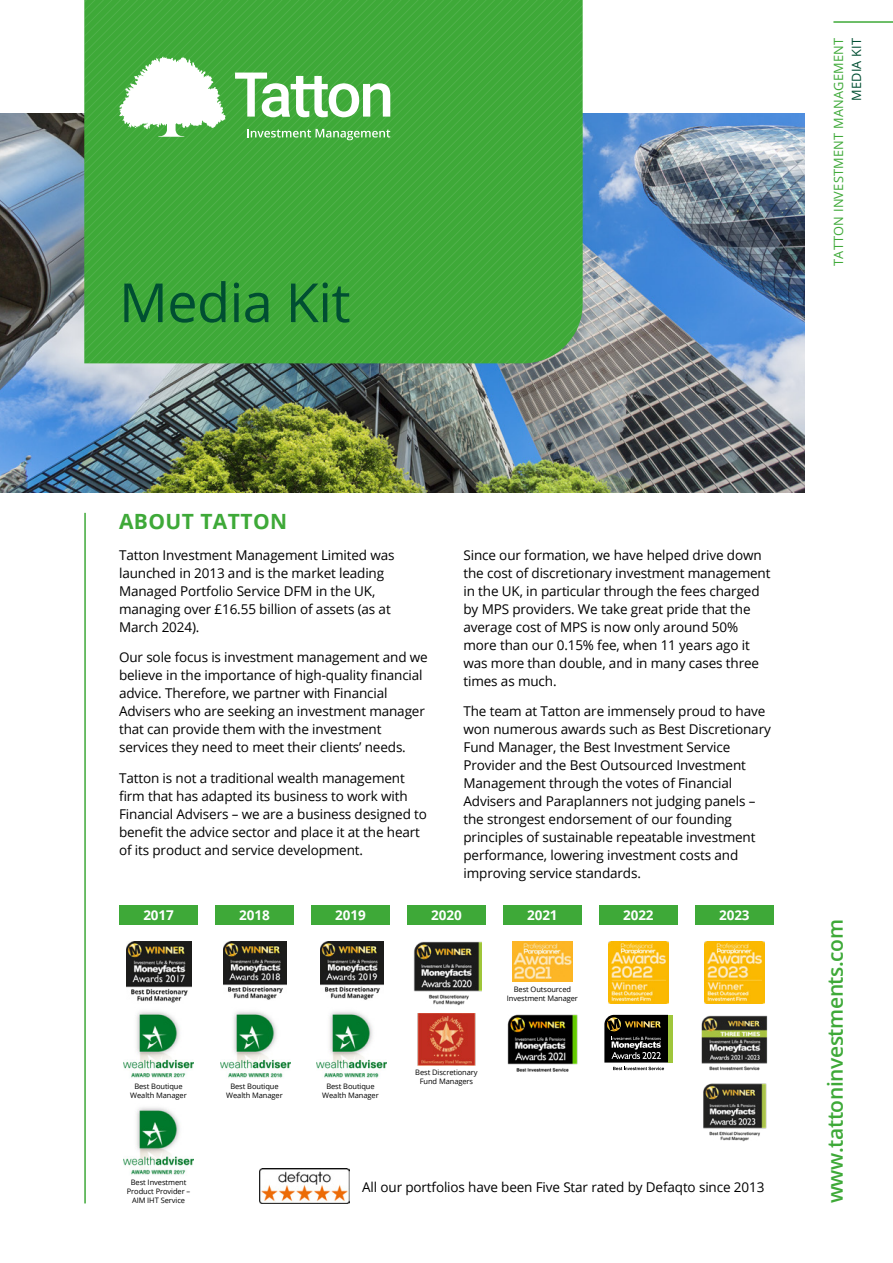
<style>
.page{position:relative;width:893px;height:1263px;background:#fff}
.page>*{position:absolute;margin:0;border:0;box-sizing:border-box;transform-origin:0 0}
.t1{font:54px "Open Sans";letter-spacing:-.01em;color:#004e32}
.t2{font:600 21px "Open Sans";letter-spacing:-.02em;color:#3ea938}
.t3{font:700 21px "Open Sans";letter-spacing:.02em;color:#3ea938}
.t4{font:13.5px/18px "Open Sans";letter-spacing:-.01em;color:#000}
.t5{font:700 13.5px "Open Sans";letter-spacing:-.01em;color:#fff}
.t6{font:12.75px "Open Sans";letter-spacing:.02em;color:#3ea938}
.t7{font:12.75px "Open Sans";letter-spacing:.02em;color:#004e32}
.t8{font:7.5px/9px "Open Sans";letter-spacing:-.01em;color:#000;text-align:center}
</style>
<div class="page">
<img style="left:0;top:114px;width:804px;height:378px">
<hr style="left:84px;top:513px;width:2px;height:690px;background:#3ea938">
<svg style="left:227px;top:0;width:9px;height:363px;background:#40aa3a"></svg>
<svg style="left:236px;top:0;width:8px;height:363px;background:#41aa3b"></svg>
<svg style="left:244px;top:0;width:9px;height:363px;background:#41aa3b"></svg>
<svg style="left:253px;top:0;width:8px;height:363px;background:#41aa3b"></svg>
<svg style="left:261px;top:0;width:9px;height:363px;background:#40aa3b"></svg>
<svg style="left:270px;top:0;width:8px;height:363px;background:#40aa3b"></svg>
<svg style="left:278px;top:0;width:9px;height:363px;background:#40aa3a"></svg>
<svg style="left:287px;top:0;width:8px;height:363px;background:#40aa3a"></svg>
<svg style="left:295px;top:0;width:9px;height:363px;background:#40aa3a"></svg>
<svg style="left:304px;top:0;width:8px;height:363px;background:#40aa3a"></svg>
<svg style="left:312px;top:0;width:9px;height:363px;background:#40aa3a"></svg>
<svg style="left:321px;top:0;width:8px;height:363px;background:#40aa3b"></svg>
<svg style="left:329px;top:0;width:9px;height:363px;background:#40aa3a"></svg>
<svg style="left:338px;top:0;width:8px;height:363px;background:#40aa3a"></svg>
<svg style="left:346px;top:0;width:9px;height:363px;background:#40aa3a"></svg>
<svg style="left:355px;top:0;width:8px;height:363px;background:#40aa3a"></svg>
<svg style="left:363px;top:0;width:9px;height:363px;background:#40aa3a"></svg>
<svg style="left:372px;top:0;width:8px;height:363px;background:#40aa3a"></svg>
<svg style="left:380px;top:0;width:9px;height:363px;background:#40aa3a"></svg>
<svg style="left:389px;top:0;width:8px;height:363px;background:#41aa3b"></svg>
<svg style="left:397px;top:0;width:9px;height:363px;background:#40aa3a"></svg>
<svg style="left:406px;top:0;width:8px;height:363px;background:#40aa3a"></svg>
<svg style="left:414px;top:0;width:9px;height:363px;background:#40aa3a"></svg>
<svg style="left:423px;top:0;width:8px;height:363px;background:#40aa3a"></svg>
<svg style="left:431px;top:0;width:9px;height:363px;background:#40aa3a"></svg>
<svg style="left:440px;top:0;width:8px;height:363px;background:#40aa3a"></svg>
<svg style="left:448px;top:0;width:9px;height:363px;background:#40aa3a"></svg>
<svg style="left:457px;top:0;width:8px;height:363px;background:#40aa3a"></svg>
<svg style="left:465px;top:0;width:118px;height:363px;background:#42a93c"></svg>
<svg style="left:84px;top:0;width:142px;height:363px;background:#55b350"></svg>
<svg style="left:235px;top:73px;width:155px;height:44px"></svg>
<svg style="left:247px;top:129px;width:143px;height:11px;background:#75c171"></svg>
<img style="left:260px;top:1169px;width:90px;height:34px">
<img style="left:224px;top:942px;width:63px;height:58px">
<img style="left:126px;top:942px;width:66px;height:61px">
<img style="left:220px;top:1011px;width:70px;height:67px">
<img style="left:124px;top:1011px;width:70px;height:67px">
<img style="left:124px;top:1107px;width:69px;height:68px">
<img style="left:413px;top:941px;width:68px;height:65px">
<img style="left:418px;top:1013px;width:57px;height:52px">
<div style="left:407px;top:905px;width:79px;height:20px;background:#3ea938"></div>
<div style="left:503px;top:905px;width:79px;height:20px;background:#3ea938"></div>
<div style="left:215px;top:905px;width:79px;height:20px;background:#3ea938"></div>
<img style="left:320px;top:942px;width:63px;height:58px">
<img style="left:317px;top:1011px;width:69px;height:67px">
<div style="left:311px;top:905px;width:79px;height:20px;background:#3ea938"></div>
<div style="left:119px;top:905px;width:79px;height:20px;background:#3ea938"></div>
<img style="left:512px;top:942px;width:61px;height:40px">
<img style="left:507px;top:1014px;width:71px;height:58px">
<div style="left:599px;top:905px;width:79px;height:20px;background:#3ea938"></div>
<div style="left:695px;top:905px;width:79px;height:20px;background:#3ea938"></div>
<hr style="left:668px;top:1015px;width:4px;height:47px;background:#9fc63b">
<svg style="left:604px;top:1015px;width:64px;height:55px;background:#46443d"></svg>
<img style="left:701px;top:1015px;width:67px;height:56px">
<img style="left:703px;top:1083px;width:64px;height:59px">
<img style="left:608px;top:942px;width:61px;height:61px">
<img style="left:704px;top:942px;width:60px;height:61px">
<hr style="left:833px;top:21px;width:60px;height:2px;background:#3ea938">
<h1 class="t1" style="left:119px;top:265px;width:233px">Media Kit</h1>
<p class="t6" style="left:830px;top:266px;width:230px;rotate:-90deg">TATTON INVESTMENT MANAGEMENT</p>
<p class="t7" style="left:848px;top:101px;width:65px;rotate:-90deg">MEDIA KIT</p>
<h2 class="t3" style="left:119px;top:506px;width:170px">ABOUT TATTON</h2>
<p class="t4" style="left:119px;top:545px;width:277px">Tatton Investment Management Limited was launched in 2013 and is the market leading Managed Portfolio Service DFM in the UK, managing over £16.55 billion of assets (as at March 2024).</p>
<p class="t4" style="left:119px;top:648px;width:310px">Our sole focus is investment management and we believe in the importance of high-quality financial advice. Therefore, we partner with Financial Advisers who are seeking an investment manager that can provide them with the investment services they need to meet their clients’ needs.</p>
<p class="t4" style="left:119px;top:769px;width:309px">Tatton is not a traditional wealth management firm that has adapted its business to work with Financial Advisers – we are a business designed to benefit the advice sector and place it at the heart of its product and service development.</p>
<p class="t4" style="left:463px;top:545px;width:309px">Since our formation, we have helped drive down the cost of discretionary investment management in the UK, in particular through the fees charged by MPS providers. We take great pride that the average cost of MPS is now only around 50% more than our 0.15% fee, when 11 years ago it was more than double, and in many cases three times as much.</p>
<p class="t4" style="left:463px;top:702px;width:309px">The team at Tatton are immensely proud to have won numerous awards such as Best Discretionary Fund Manager, the Best Investment Service Provider and the Best Outsourced Investment Management through the votes of Financial Advisers and Paraplanners not judging panels – the strongest endorsement of our founding principles of sustainable repeatable investment performance, lowering investment costs and improving service standards.</p>
<p class="t5" style="left:143px;top:906px;width:32px">2017</p>
<p class="t5" style="left:623px;top:906px;width:32px">2022</p>
<p class="t5" style="left:719px;top:906px;width:32px">2023</p>
<p class="t5" style="left:239px;top:906px;width:32px">2018</p>
<p class="t5" style="left:335px;top:906px;width:32px">2019</p>
<p class="t5" style="left:431px;top:906px;width:32px">2020</p>
<p class="t5" style="left:527px;top:906px;width:32px">2021</p>
<p class="t8" style="left:130px;top:1081px;width:58px">Best Boutique<br>Wealth Manager</p>
<p class="t8" style="left:127px;top:1178px;width:65px">Best Investment<br>Product Provider –<br>AIM IHT Service</p>
<p class="t8" style="left:226px;top:1081px;width:58px">Best Boutique<br>Wealth Manager</p>
<p class="t8" style="left:322px;top:1081px;width:58px">Best Boutique<br>Wealth Manager</p>
<p class="t8" style="left:415px;top:1067px;width:64px">Best Discretionary<br>Fund Managers</p>
<p class="t8" style="left:507px;top:984px;width:73px">Best Outsourced<br>Investment Manager</p>
<p class="t4" style="left:362px;top:1178px;width:404px">All our portfolios have been Five Star rated by Defaqto since 2013</p>
<h2 class="t2" style="left:821px;top:1203px;width:286px;rotate:-90deg">www.tattoninvestments.com</h2>
</div>
